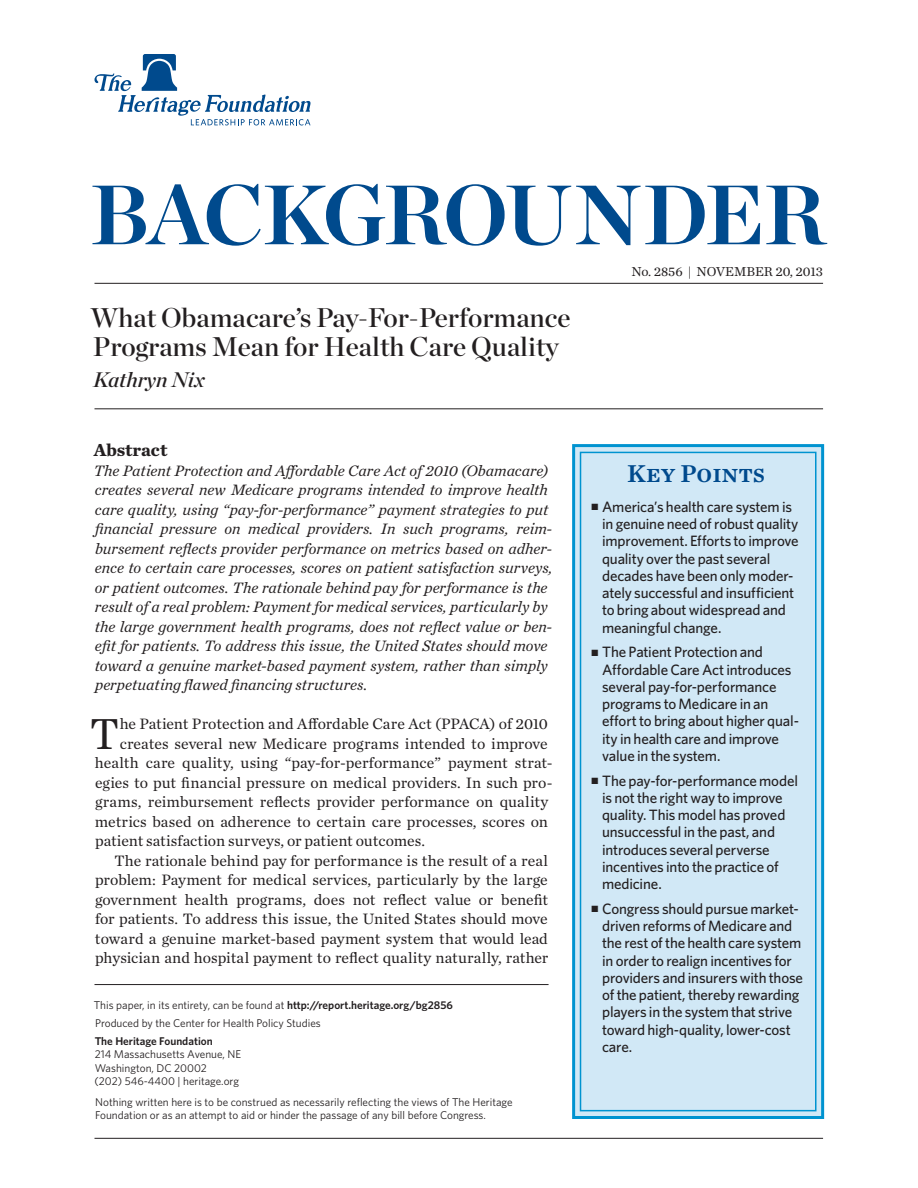
<style>
.page{position:relative;width:918px;height:1188px;background:#fff}
.page>*{position:absolute;margin:0;border:0;box-sizing:border-box;transform-origin:0 0}
.t1{font:84px "Chronicle Display Bold SC800";letter-spacing:-.025em;color:#004a8d}
.Body_text-1st_para{font:45.45px "Chronicle Text G1";color:#231f20}
.t2{font:27px/28.5px "Chronicle Display Semi";color:#231f20}
.t3{font:25.5px "Chronicle Text G1 Semi";color:#004a8d}
.Author_byline{font:italic 21px "Chronicle Display Semi";color:#231f20}
.Abstract_Word{font:700 18px "Chronicle Text G1";color:#231f20}
.Body_Text{font:italic 15.75px/19.5px "Chronicle Text G1";letter-spacing:-.005em;color:#231f20}
.Body_text-1st_para-2{font:15.75px "Chronicle Text G1";letter-spacing:.005em;color:#231f20}
.Body_Text-2{font:15.75px/19.5px "Chronicle Text G1";color:#231f20;text-align:justify}
.t4{font:500 15px/17.2px "Whitney";letter-spacing:-.01em;color:#231f20}
.t5{font:13.5px "Chronicle Text G1";color:#231f20}
.Info_Box_Text{font:11.25px/13.5px "Whitney";color:#231f20}
.Policy_Shop{font:11.25px "Whitney";color:#231f20}
.t6{font:600 11.25px "Whitney";color:#231f20}
.s1{font-weight:600}
</style>
<div class="page">
<svg style="left:94px;top:54px;width:217px;height:71px"></svg>
<div style="left:572px;top:444px;width:252px;height:675px;background:#d1e8f6;border:3px solid #0093d0"></div>
<div style="left:580px;top:452px;width:237px;height:659px;border:2px solid #0093d0"></div>
<hr style="left:94px;top:1138px;width:729px;height:1px;background:#231f20">
<hr style="left:94px;top:283px;width:729px;height:1px;background:#231f20">
<hr style="left:94px;top:409px;width:729px;height:1px;background:#231f20">
<hr style="left:94px;top:984px;width:455px;height:1px;background:#231f20">
<h1 class="t1" style="left:90px;top:147px;width:737px">BACKGROUNDER</h1>
<p class="t2" style="left:91px;top:301px;width:481px">What Obamacare’s Pay-For-Performance<br>Programs Mean for Health Care Quality</p>
<p class="Author_byline" style="left:93px;top:363px;width:113px">Kathryn Nix</p>
<p class="Abstract_Word" style="left:94px;top:435px;width:75px">Abstract</p>
<p class="Body_Text" style="left:94px;top:460px;width:461px">The Patient Protection and Affordable Care Act of 2010 (Obamacare) creates several new Medicare programs intended to improve health care quality, using “pay-for-performance” payment strategies to put financial pressure on medical providers. In such programs, reim&shy;bursement reflects provider performance on metrics based on adher&shy;ence to certain care processes, scores on patient satisfaction surveys, or patient outcomes. The rationale behind pay for performance is the result of a real problem: Payment for medical services, particularly by the large government health programs, does not reflect value or ben&shy;efit for patients. To address this issue, the United States should move toward a genuine market-based payment system, rather than simply perpetuating flawed financing structures.</p>
<p class="Body_text-1st_para" style="left:90px;top:699px;width:31px">T</p>
<p class="Body_text-1st_para-2" style="left:120px;top:712px;width:430px">he Patient Protection and Affordable Care Act (PPACA) of 2010</p>
<p class="Body_text-1st_para-2" style="left:120px;top:731px;width:429px">creates several new Medicare programs intended to improve</p>
<p class="Body_text-1st_para-2" style="left:95px;top:751px;width:459px">health care quality, using “pay-for-performance” payment strat-</p>
<p class="Body_text-1st_para-2" style="left:95px;top:770px;width:459px">egies to put financial pressure on medical providers. In such pro-</p>
<p class="Body_text-1st_para-2" style="left:95px;top:790px;width:455px">grams, reimbursement reflects provider performance on quality</p>
<p class="Body_text-1st_para-2" style="left:95px;top:809px;width:455px">metrics based on adherence to certain care processes, scores on</p>
<p class="Body_text-1st_para-2" style="left:95px;top:829px;width:331px">patient satisfaction surveys, or patient outcomes.</p>
<p class="Body_Text-2" style="left:95px;top:850px;width:455px;text-indent:19px">The rationale behind pay for performance is the result of a real problem: Payment for medical services, particularly by the large government health programs, does not reflect value or benefit for patients. To address this issue, the United States should move toward a genuine market-based payment system that would lead physician and hospital payment to reflect quality naturally, rather</p>
<p class="Info_Box_Text" style="left:94px;top:998px;width:360px">This paper, in its entirety, can be found at <span class="s1">http://report.heritage.org/bg2856</span></p>
<p class="Policy_Shop" style="left:95px;top:1015px;width:227px">Produced by the Center for Health Policy Studies</p>
<p class="t6" style="left:95px;top:1033px;width:120px">The Heritage Foundation</p>
<p class="Info_Box_Text" style="left:95px;top:1047px;width:148px">214 Massachusetts Avenue, NE</p>
<p class="Info_Box_Text" style="left:95px;top:1061px;width:114px">Washington, DC 20002</p>
<p class="Info_Box_Text" style="left:94px;top:1074px;width:146px">(202) 546-4400 | heritage.org</p>
<p class="Info_Box_Text" style="left:95px;top:1095px;width:419px">Nothing written here is to be construed as necessarily reflecting the views of The Heritage<br>Foundation or as an attempt to aid or hinder the passage of any bill before Congress.</p>
<p class="t5" style="left:631px;top:262px;width:193px">No. 2856 | November 20, 2013</p>
<h3 class="t3" style="left:627px;top:454px;width:139px">Key Points</h3>
<p class="t4" style="left:602px;top:498px;width:198px;text-indent:-10px">■ America’s health care system is in genuine need of robust quality improvement. Efforts to improve quality over the past several decades have been only moder&shy;ately successful and insufficient to bring about widespread and meaningful change.</p>
<p class="t4" style="left:602px;top:643px;width:198px;text-indent:-10px">■ The Patient Protection and<br>Affordable Care Act introduces several pay-for-performance programs to Medicare in an effort to bring about higher qual&shy;ity in health care and improve value in the system.</p>
<p class="t4" style="left:602px;top:771px;width:197px;text-indent:-10px">■ The pay-for-performance model is not the right way to improve quality. This model has proved unsuccessful in the past, and introduces several perverse incentives into the practice of medicine.</p>
<p class="t4" style="left:602px;top:900px;width:202px;text-indent:-10px">■ Congress should pursue market&shy;driven reforms of Medicare and the rest of the health care system in order to realign incentives for providers and insurers with those of the patient, thereby rewarding players in the system that strive toward high-quality, lower-cost care.</p>
</div>
